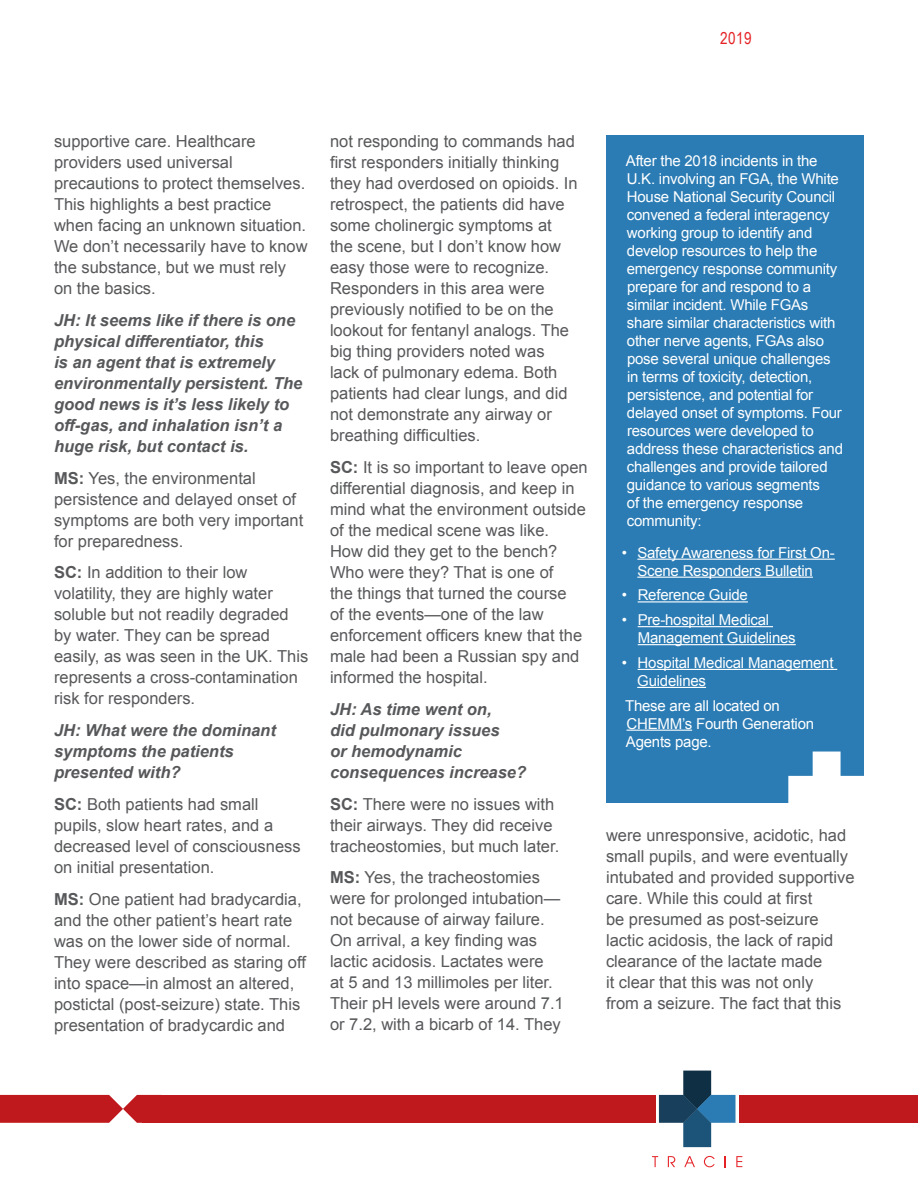
<style>
.page{position:relative;width:918px;height:1188px;background:#fff}
.page>*{position:absolute;margin:0;border:0;box-sizing:border-box;transform-origin:0 0}
.t1{font:16.5px/21px "Arial";color:#57585a}
.t2{font:italic 700 16.5px/21px "Arial";color:#57585a}
.t3{font:16.5px "Arial Narrow";color:#e52126}
.t4{font:15px/18px "Arial";letter-spacing:-.015em;color:#fff}
.s1{font-weight:700}
</style>
<div class="page">
<svg style="left:652px;top:1156px;width:6px;height:11px"></svg>
<svg style="left:668px;top:1156px;width:7px;height:11px"></svg>
<svg style="left:684px;top:1156px;width:11px;height:11px"></svg>
<svg style="left:704px;top:1156px;width:11px;height:11px"></svg>
<svg style="left:736px;top:1156px;width:6px;height:11px"></svg>
<svg style="left:659px;top:1071px;width:77px;height:76px"></svg>
<div style="left:142px;top:1095px;width:514px;height:28px;background:#bf181d"></div>
<div style="left:739px;top:1095px;width:179px;height:28px;background:#bf181d"></div>
<svg style="left:0;top:1095px;width:142px;height:28px;background:#c53034"></svg>
<div style="left:606px;top:135px;width:258px;height:667px;background:#2b7cb4"></div>
<hr style="left:637px;top:559px;width:198px;height:1px;background:#fff">
<hr style="left:637px;top:577px;width:176px;height:1px;background:#fff">
<hr style="left:638px;top:601px;width:110px;height:1px;background:#fff">
<hr style="left:638px;top:626px;width:135px;height:1px;background:#fff">
<hr style="left:638px;top:644px;width:158px;height:1px;background:#fff">
<hr style="left:638px;top:669px;width:199px;height:1px;background:#fff">
<hr style="left:637px;top:687px;width:69px;height:1px;background:#fff">
<hr style="left:626px;top:730px;width:66px;height:1px;background:#fff">
<svg style="left:788px;top:752px;width:76px;height:51px"></svg>
<p class="t3" style="left:720px;top:26px;width:33px">2019</p>
<p class="t1" style="left:54px;top:131px;width:255px">supportive care. Healthcare providers used universal precautions to protect themselves.<br>This highlights a best practice when facing an unknown situation.<br>We don’t necessarily have to know the substance, but we must rely on the basics.</p>
<p class="t2" style="left:54px;top:310px;width:250px">JH: It seems like if there is one physical differentiator, this<br>is an agent that is extremely environmentally persistent. The good news is it’s less likely to off-gas, and inhalation isn’t a huge risk, but contact is.</p>
<p class="t1" style="left:54px;top:468px;width:251px"><span class="s1">MS:</span> Yes, the environmental persistence and delayed onset of symptoms are both very important for preparedness.</p>
<p class="t1" style="left:54px;top:562px;width:256px"><span class="s1">SC:</span> In addition to their low volatility, they are highly water soluble but not readily degraded by water. They can be spread easily, as was seen in the UK. This represents a cross-contamination risk for responders.</p>
<p class="t2" style="left:54px;top:721px;width:223px">JH: What were the dominant symptoms the patients presented with?</p>
<p class="t1" style="left:54px;top:794px;width:248px"><span class="s1">SC:</span> Both patients had small pupils, slow heart rates, and a decreased level of consciousness on initial presentation.</p>
<p class="t1" style="left:54px;top:889px;width:253px"><span class="s1">MS:</span> One patient had bradycardia, and the other patient’s heart rate was on the lower side of normal.<br>They were described as staring off into space—in almost an altered, postictal (post-seizure) state. This presentation of bradycardic and</p>
<p class="t1" style="left:330px;top:131px;width:249px">not responding to commands had first responders initially thinking they had overdosed on opioids. In retrospect, the patients did have some cholinergic symptoms at the scene, but I don’t know how easy those were to recognize.<br>Responders in this area were previously notified to be on the lookout for fentanyl analogs. The big thing providers noted was lack of pulmonary edema. Both patients had clear lungs, and did not demonstrate any airway or breathing difficulties.</p>
<p class="t1" style="left:330px;top:457px;width:259px"><span class="s1">SC:</span> It is so important to leave open differential diagnosis, and keep in mind what the environment outside of the medical scene was like.<br>How did they get to the bench?<br>Who were they? That is one of<br>the things that turned the course<br>of the events—one of the law enforcement officers knew that the male had been a Russian spy and informed the hospital.</p>
<p class="t2" style="left:330px;top:699px;width:198px">JH: As time went on,<br>did pulmonary issues<br>or hemodynamic consequences increase?</p>
<p class="t1" style="left:330px;top:793px;width:231px"><span class="s1">SC:</span> There were no issues with their airways. They did receive tracheostomies, but much later.</p>
<p class="t1" style="left:330px;top:867px;width:235px"><span class="s1">MS:</span> Yes, the tracheostomies were for prolonged intubation— not because of airway failure.<br>On arrival, a key finding was lactic acidosis. Lactates were<br>at 5 and 13 millimoles per liter.<br>Their pH levels were around 7.1 or 7.2, with a bicarb of 14. They</p>
<p class="t4" style="left:626px;top:152px;width:219px">After the 2018 incidents in the<br>U.K. involving an FGA, the White<br>House National Security Council convened a federal interagency working group to identify and develop resources to help the emergency response community prepare for and respond to a similar incident. While FGAs share similar characteristics with other nerve agents, FGAs also pose several unique challenges in terms of toxicity, detection, persistence, and potential for delayed onset of symptoms. Four resources were developed to address these characteristics and challenges and provide tailored guidance to various segments<br>of the emergency response community:</p>
<p class="t4" style="left:622px;top:544px;width:214px;text-align:center">• Safety Awareness for First On-<br>Scene Responders Bulletin</p>
<p class="t4" style="left:622px;top:586px;width:127px">• Reference Guide</p>
<p class="t4" style="left:638px;top:611px;width:160px;text-indent:-16px">• Pre-hospital Medical<br>Management Guidelines</p>
<p class="t4" style="left:637px;top:654px;width:198px;text-indent:-15px">• Hospital Medical Management<br>Guidelines</p>
<p class="t4" style="left:625px;top:697px;width:191px">These are all located on<br>CHEMM’s Fourth Generation<br>Agents page.</p>
<p class="t1" style="left:606px;top:825px;width:250px">were unresponsive, acidotic, had small pupils, and were eventually intubated and provided supportive care. While this could at first<br>be presumed as post-seizure lactic acidosis, the lack of rapid clearance of the lactate made<br>it clear that this was not only<br>from a seizure. The fact that this</p>
</div>
